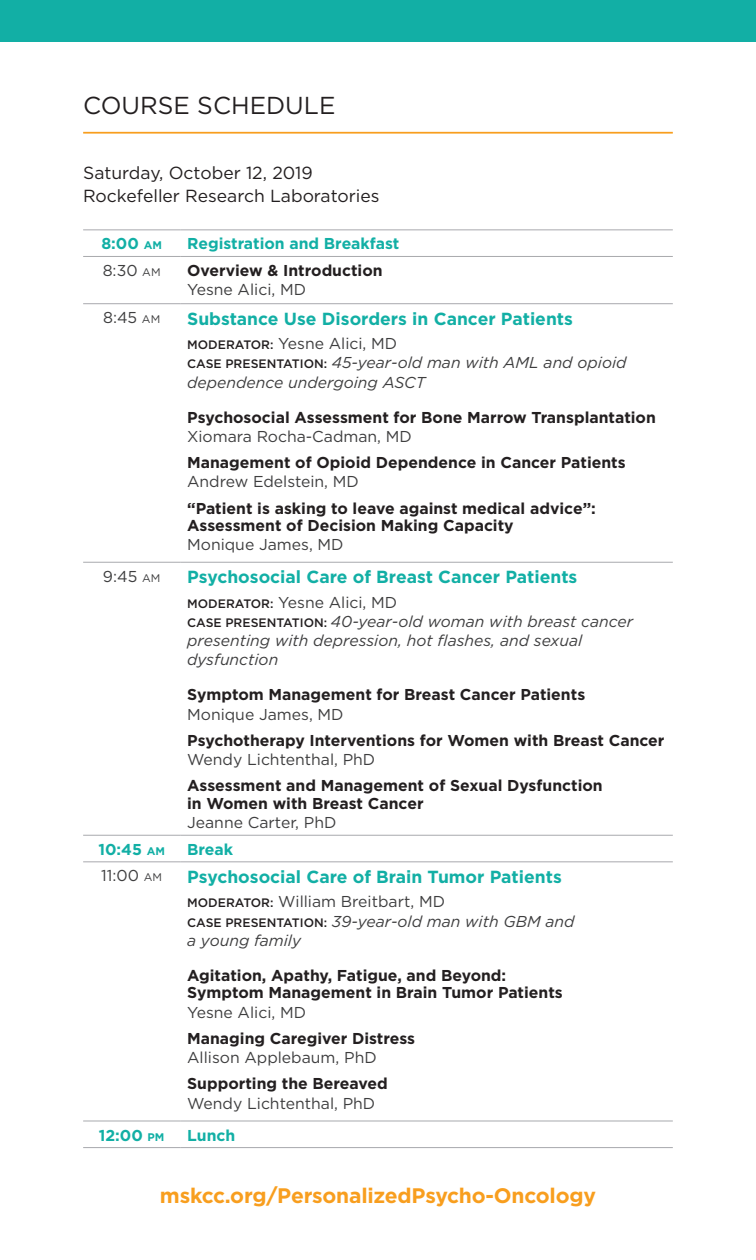
<style>
.page{position:relative;width:756px;height:1260px;background:#fff}
.page>*{position:absolute;margin:0;border:0;box-sizing:border-box;transform-origin:0 0}
.t1{font:24.5px "Gotham";color:#231f20}
.t2{font:700 21px "Gotham";letter-spacing:-.01em;color:#f89e1e}
.t3{font:700 17.5px "Gotham";color:#12afa5}
.t4{font:17.5px "Gotham";color:#231f20}
.t5{font:700 15.75px "Gotham";color:#231f20}
.t6{font:15.75px "Gotham";color:#3e3e3f}
.t7{font:italic 15.75px/19.2px "Gotham";color:#3e3e3f}
.t8{font:700 15.75px "Gotham";color:#12afa5}
.s1{font-size:11.03px}
.s2{font-weight:500;font-size:12.25px;color:#231f20}
.s3{font-weight:500;font-style:normal;font-size:12.25px;color:#231f20}
</style>
<div class="page">
<div style="left:0;top:0;width:756px;height:42px;background:#12afa5"></div>
<hr style="left:83px;top:132px;width:590px;height:2px;background:#f89e1e">
<hr style="left:83px;top:230px;width:97px;height:1px;background:#a8a9ad">
<hr style="left:180px;top:230px;width:493px;height:1px;background:#a8a9ad">
<hr style="left:83px;top:256px;width:97px;height:1px;background:#a8a9ad">
<hr style="left:180px;top:256px;width:493px;height:1px;background:#a8a9ad">
<hr style="left:83px;top:303px;width:97px;height:1px;background:#a8a9ad">
<hr style="left:180px;top:303px;width:493px;height:1px;background:#a8a9ad">
<hr style="left:83px;top:562px;width:97px;height:1px;background:#a8a9ad">
<hr style="left:180px;top:562px;width:493px;height:1px;background:#a8a9ad">
<hr style="left:83px;top:835px;width:97px;height:1px;background:#a8a9ad">
<hr style="left:180px;top:835px;width:493px;height:1px;background:#a8a9ad">
<hr style="left:83px;top:862px;width:97px;height:1px;background:#a8a9ad">
<hr style="left:180px;top:862px;width:493px;height:1px;background:#a8a9ad">
<hr style="left:83px;top:1121px;width:97px;height:1px;background:#a8a9ad">
<hr style="left:180px;top:1121px;width:493px;height:1px;background:#a8a9ad">
<hr style="left:83px;top:1147px;width:97px;height:1px;background:#a8a9ad">
<hr style="left:180px;top:1147px;width:493px;height:1px;background:#a8a9ad">
<p class="t1" style="left:83px;top:90px;width:254px">COURSE SCHEDULE</p>
<p class="t4" style="left:83px;top:162px;width:231px">Saturday, October 12, 2019</p>
<p class="t4" style="left:83px;top:185px;width:298px">Rockefeller Research Laboratories</p>
<p class="t8" style="left:101px;top:233px;width:62px">8:00 <span class="s1">AM</span></p>
<p class="t8" style="left:187px;top:233px;width:214px">Registration and Breakfast</p>
<p class="t6" style="left:103px;top:260px;width:59px">8:30 <span class="s1">AM</span></p>
<p class="t5" style="left:187px;top:260px;width:197px">Overview &amp; Introduction</p>
<p class="t6" style="left:187px;top:280px;width:120px">Yesne Alici, MD</p>
<p class="t6" style="left:103px;top:308px;width:59px">8:45 <span class="s1">AM</span></p>
<p class="t3" style="left:187px;top:307px;width:387px">Substance Use Disorders in Cancer Patients</p>
<p class="t6" style="left:187px;top:334px;width:212px"><span class="s2">MODERATOR:</span> Yesne Alici, MD</p>
<p class="t7" style="left:187px;top:353px;width:441px"><span class="s3">CASE PRESENTATION:</span> 45-year-old man with AML and opioid dependence undergoing ASCT</p>
<p class="t5" style="left:187px;top:407px;width:470px">Psychosocial Assessment for Bone Marrow Transplantation</p>
<p class="t6" style="left:187px;top:426px;width:226px">Xiomara Rocha-Cadman, MD</p>
<p class="t5" style="left:187px;top:452px;width:440px">Management of Opioid Dependence in Cancer Patients</p>
<p class="t6" style="left:187px;top:472px;width:173px">Andrew Edelstein, MD</p>
<p class="t5" style="left:187px;top:498px;width:410px">“Patient is asking to leave against medical advice”:</p>
<p class="t5" style="left:187px;top:515px;width:328px">Assessment of Decision Making Capacity</p>
<p class="t6" style="left:187px;top:535px;width:158px">Monique James, MD</p>
<p class="t6" style="left:103px;top:566px;width:59px">9:45 <span class="s1">AM</span></p>
<p class="t3" style="left:187px;top:565px;width:392px">Psychosocial Care of Breast Cancer Patients</p>
<p class="t6" style="left:187px;top:592px;width:212px"><span class="s2">MODERATOR:</span> Yesne Alici, MD</p>
<p class="t7" style="left:187px;top:611px;width:447px"><span class="s3">CASE PRESENTATION:</span> 40-year-old woman with breast cancer presenting with depression, hot flashes, and sexual</p>
<p class="t7" style="left:187px;top:650px;width:93px">dysfunction</p>
<p class="t5" style="left:187px;top:684px;width:400px">Symptom Management for Breast Cancer Patients</p>
<p class="t6" style="left:187px;top:704px;width:158px">Monique James, MD</p>
<p class="t5" style="left:187px;top:730px;width:479px">Psychotherapy Interventions for Women with Breast Cancer</p>
<p class="t6" style="left:187px;top:750px;width:190px">Wendy Lichtenthal, PhD</p>
<p class="t5" style="left:187px;top:775px;width:417px">Assessment and Management of Sexual Dysfunction</p>
<p class="t5" style="left:187px;top:793px;width:238px">in Women with Breast Cancer</p>
<p class="t6" style="left:187px;top:813px;width:151px">Jeanne Carter, PhD</p>
<p class="t8" style="left:98px;top:839px;width:68px">10:45 <span class="s1">AM</span></p>
<p class="t8" style="left:187px;top:839px;width:48px">Break</p>
<p class="t6" style="left:101px;top:866px;width:62px">11:00 <span class="s1">AM</span></p>
<p class="t3" style="left:187px;top:865px;width:376px">Psychosocial Care of Brain Tumor Patients</p>
<p class="t6" style="left:187px;top:892px;width:259px"><span class="s2">MODERATOR:</span> William Breitbart, MD</p>
<p class="t7" style="left:187px;top:911px;width:389px"><span class="s3">CASE PRESENTATION:</span> 39-year-old man with GBM and</p>
<p class="t7" style="left:187px;top:930px;width:115px">a young family</p>
<p class="t5" style="left:187px;top:965px;width:321px">Agitation, Apathy, Fatigue, and Beyond:</p>
<p class="t5" style="left:187px;top:982px;width:377px">Symptom Management in Brain Tumor Patients</p>
<p class="t6" style="left:187px;top:1002px;width:120px">Yesne Alici, MD</p>
<p class="t5" style="left:187px;top:1028px;width:229px">Managing Caregiver Distress</p>
<p class="t6" style="left:187px;top:1047px;width:191px">Allison Applebaum, PhD</p>
<p class="t5" style="left:187px;top:1073px;width:202px">Supporting the Bereaved</p>
<p class="t6" style="left:187px;top:1093px;width:190px">Wendy Lichtenthal, PhD</p>
<p class="t8" style="left:99px;top:1125px;width:67px">12:00 <span class="s1">PM</span></p>
<p class="t8" style="left:187px;top:1125px;width:50px">Lunch</p>
<p class="t2" style="left:160px;top:1182px;width:438px">mskcc.org/PersonalizedPsycho-Oncology</p>
</div>
